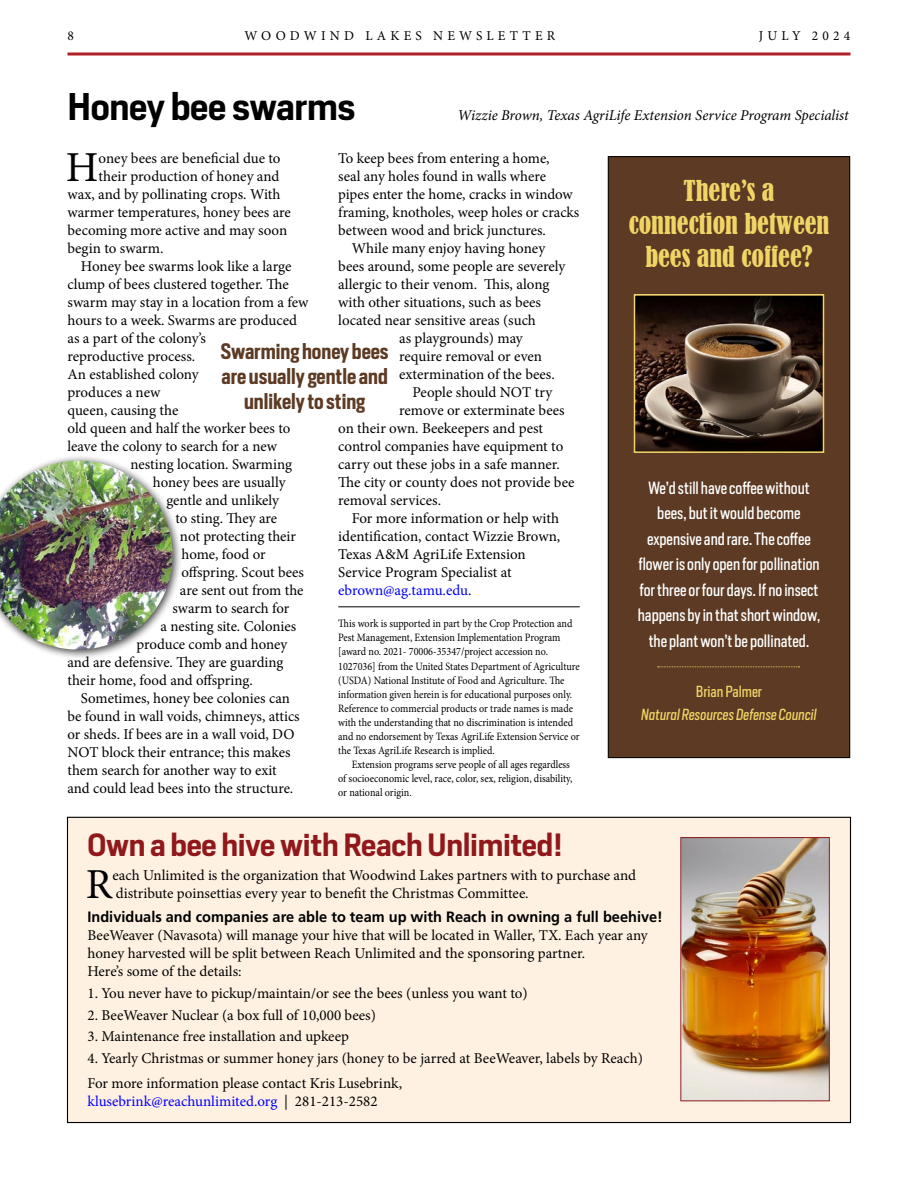
<style>
.page{position:relative;width:918px;height:1188px;background:#fff}
.page>*{position:absolute;margin:0;border:0;box-sizing:border-box;transform-origin:0 0}
.t1{font:42.75px "Minion Pro";color:#000}
.t2{font:600 36px "Heron Sans";letter-spacing:-.01em;color:#000}
.t3{font:600 30px "Heron Sans";letter-spacing:-.01em;color:#90181b}
.t4{font:condensed 27px/33px "Bernard";color:#f1d466;text-align:center}
.t5{font:600 21px/25.2px "Heron Sans Cond";color:#5c3a23;text-align:center}
.t6{font:16.5px/25.5px "Heron Sans Cond";color:#fff;text-align:center}
.t7{font:15px/18px "Minion Pro";color:#000}
.t8{font:700 15px "Frutiger LT Std";color:#000}
.t9{font:15px "Minion Pro";color:#00f}
.t10{font:italic 15px "Minion Pro";letter-spacing:-.005em;color:#000}
.t11{font:italic 15px "Heron Sans Cond";color:#f1d466}
.t12{font:15px "Heron Sans Cond";color:#f1d466}
.t13{font:13.5px "Minion Pro";letter-spacing:.31em;color:#000}
.t14{font:11.25px/14.1px "Minion Pro";color:#000;scale:.9 1}
.s1{color:#000}
</style>
<div class="page">
<svg style="left:68px;top:52px;width:782px;height:4px;background:#c35659"></svg>
<hr style="left:338px;top:607px;width:242px;height:1px;background:#000">
<div style="left:608px;top:157px;width:242px;height:601px;background:#5c3a23"></div>
<div style="left:608px;top:156px;width:242px;height:602px;border:1px solid #000"></div>
<img style="left:637px;top:297px;width:184px;height:153px">
<div style="left:634px;top:294px;width:190px;height:159px;border:2px solid #f1d466"></div>
<div style="left:0;top:454px;width:183px;height:205px;background:#000;opacity:.75"></div>
<img style="left:0;top:461px;width:173px;height:189px">
<div style="left:68px;top:817px;width:782px;height:306px;background:#fff1e2"></div>
<img style="left:682px;top:839px;width:146px;height:260px">
<div style="left:680px;top:837px;width:150px;height:264px;border:1px solid #90181b"></div>
<svg style="left:658px;top:666px;width:142px;height:1px"></svg>
<p class="t13" style="left:68px;top:26px;width:8px">8</p>
<p class="t13" style="left:244px;top:26px;width:312px">WOODWIND LAKES NEWSLETTER</p>
<p class="t13" style="left:759px;top:26px;width:93px">JULY 2024</p>
<h2 class="t2" style="left:68px;top:84px;width:289px">Honey bee swarms</h2>
<p class="t10" style="left:458px;top:105px;width:393px">Wizzie Brown, Texas AgriLife Extension Service Program Specialist</p>
<h1 class="t1" style="left:66px;top:139px;width:34px">H</h1>
<p class="t7" style="left:99px;top:149px;width:184px">oney bees are beneficial due to</p>
<p class="t7" style="left:338px;top:149px;width:213px">To keep bees from entering a home,</p>
<p class="t7" style="left:338px;top:167px;width:209px">seal any holes found in walls where</p>
<p class="t7" style="left:338px;top:185px;width:236px">pipes enter the home, cracks in window</p>
<p class="t7" style="left:338px;top:203px;width:243px">framing, knotholes, weep holes or cracks</p>
<p class="t7" style="left:338px;top:221px;width:209px">between wood and brick junctures.</p>
<p class="t7" style="left:352px;top:239px;width:195px">While many enjoy having honey</p>
<p class="t7" style="left:338px;top:257px;width:229px">bees around, some people are severely</p>
<p class="t7" style="left:338px;top:275px;width:213px">allergic to their venom. This, along</p>
<p class="t7" style="left:338px;top:293px;width:204px">with other situations, such as bees</p>
<p class="t7" style="left:338px;top:311px;width:199px">located near sensitive areas (such</p>
<p class="t7" style="left:399px;top:329px;width:125px">as playgrounds) may</p>
<p class="t7" style="left:399px;top:347px;width:144px">require removal or even</p>
<p class="t7" style="left:399px;top:365px;width:157px">extermination of the bees.</p>
<p class="t7" style="left:413px;top:383px;width:141px">People should NOT try</p>
<p class="t7" style="left:399px;top:401px;width:167px">remove or exterminate bees</p>
<p class="t7" style="left:338px;top:419px;width:206px">on their own. Beekeepers and pest</p>
<p class="t7" style="left:338px;top:437px;width:227px">control companies have equipment to</p>
<p class="t7" style="left:338px;top:455px;width:223px">carry out these jobs in a safe manner.</p>
<p class="t7" style="left:338px;top:473px;width:238px">The city or county does not provide bee</p>
<p class="t7" style="left:338px;top:491px;width:104px">removal services.</p>
<p class="t7" style="left:352px;top:509px;width:209px">For more information or help with</p>
<p class="t7" style="left:338px;top:527px;width:224px">identification, contact Wizzie Brown,</p>
<p class="t7" style="left:338px;top:545px;width:189px">Texas A&amp;M AgriLife Extension</p>
<p class="t7" style="left:338px;top:563px;width:175px">Service Program Specialist at</p>
<p class="t9" style="left:338px;top:580px;width:135px">ebrown@ag.tamu.edu<span class="s1">.</span></p>
<p class="t14" style="left:338px;top:617px;width:270px">This work is supported in part by the Crop Protection and Pest Management, Extension Implementation Program [award no. 2021- 70006-35347/project accession no.<br>1027036] from the United States Department of Agriculture (USDA) National Institute of Food and Agriculture. The information given herein is for educational purposes only.<br>Reference to commercial products or trade names is made with the understanding that no discrimination is intended and no endorsement by Texas AgriLife Extension Service or the Texas AgriLife Research is implied.</p>
<p class="t14" style="left:338px;top:758px;width:262px;text-indent:13px">Extension programs serve people of all ages regardless of socioeconomic level, race, color, sex, religion, disability, or national origin.</p>
<p class="t7" style="left:99px;top:167px;width:182px">their production of honey and</p>
<p class="t7" style="left:67px;top:185px;width:215px">wax, and by pollinating crops. With</p>
<p class="t7" style="left:67px;top:203px;width:225px">warmer temperatures, honey bees are</p>
<p class="t7" style="left:67px;top:221px;width:221px">becoming more active and may soon</p>
<p class="t7" style="left:67px;top:239px;width:97px">begin to swarm.</p>
<p class="t7" style="left:81px;top:257px;width:212px">Honey bee swarms look like a large</p>
<p class="t7" style="left:67px;top:275px;width:223px">clump of bees clustered together. The</p>
<p class="t7" style="left:67px;top:293px;width:242px">swarm may stay in a location from a few</p>
<p class="t7" style="left:67px;top:311px;width:231px">hours to a week. Swarms are produced</p>
<p class="t7" style="left:67px;top:329px;width:140px">as a part of the colony’s</p>
<p class="t7" style="left:67px;top:347px;width:129px">reproductive process.</p>
<p class="t7" style="left:67px;top:365px;width:133px">An established colony</p>
<p class="t7" style="left:67px;top:383px;width:95px">produces a new</p>
<p class="t7" style="left:67px;top:401px;width:112px">queen, causing the</p>
<p class="t7" style="left:67px;top:419px;width:224px">old queen and half the worker bees to</p>
<p class="t7" style="left:68px;top:437px;width:211px">leave the colony to search for a new</p>
<p class="t7" style="left:130px;top:455px;width:163px">nesting location. Swarming</p>
<p class="t7" style="left:153px;top:473px;width:134px">honey bees are usually</p>
<p class="t7" style="left:166px;top:491px;width:114px">gentle and unlikely</p>
<p class="t7" style="left:175px;top:509px;width:103px">to sting. They are</p>
<p class="t7" style="left:180px;top:527px;width:118px">not protecting their</p>
<p class="t7" style="left:181px;top:545px;width:86px">home, food or</p>
<p class="t7" style="left:181px;top:563px;width:124px">offspring. Scout bees</p>
<p class="t7" style="left:180px;top:581px;width:125px">are sent out from the</p>
<p class="t7" style="left:172px;top:599px;width:118px">swarm to search for</p>
<p class="t7" style="left:160px;top:617px;width:137px">a nesting site. Colonies</p>
<p class="t7" style="left:136px;top:635px;width:152px">produce comb and honey</p>
<p class="t7" style="left:68px;top:653px;width:218px">and are defensive. They are guarding</p>
<p class="t7" style="left:68px;top:671px;width:187px">their home, food and offspring.</p>
<p class="t7" style="left:81px;top:689px;width:210px">Sometimes, honey bee colonies can</p>
<p class="t7" style="left:68px;top:707px;width:234px">be found in wall voids, chimneys, attics</p>
<p class="t7" style="left:68px;top:725px;width:229px">or sheds. If bees are in a wall void, DO</p>
<p class="t7" style="left:68px;top:743px;width:225px">NOT block their entrance; this makes</p>
<p class="t7" style="left:68px;top:761px;width:211px">them search for another way to exit</p>
<p class="t7" style="left:68px;top:779px;width:227px">and could lead bees into the structure.</p>
<h3 class="t5" style="left:221px;top:338px;width:169px">Swarming honey bees are usually gentle and unlikely to sting</h3>
<h3 class="t4" style="left:629px;top:175px;width:202px">There’s a connection between bees and coffee?</h3>
<p class="t6" style="left:638px;top:475px;width:184px">We’d still have coffee without bees, but it would become expensive and rare. The coffee flower is only open for pollination for three or four days. If no insect happens by in that short window, the plant won’t be pollinated.</p>
<p class="t12" style="left:696px;top:682px;width:68px">Brian Palmer</p>
<p class="t11" style="left:641px;top:705px;width:177px">Natural Resources Defense Council</p>
<h3 class="t3" style="left:87px;top:826px;width:477px">Own a bee hive with Reach Unlimited!</h3>
<h1 class="t1" style="left:86px;top:855px;width:28px">R</h1>
<p class="t7" style="left:112px;top:866px;width:525px">each Unlimited is the organization that Woodwind Lakes partners with to purchase and distribute poinsettias every year to benefit the Christmas Committee.</p>
<p class="t8" style="left:87px;top:908px;width:577px">Individuals and companies are able to team up with Reach in owning a full beehive!</p>
<p class="t7" style="left:87px;top:927px;width:562px">BeeWeaver (Navasota) will manage your hive that will be located in Waller, TX. Each year any honey harvested will be split between Reach Unlimited and the sponsoring partner.<br>Here’s some of the details:</p>
<p class="t7" style="left:87px;top:984px;width:442px">1. You never have to pickup/maintain/or see the bees (unless you want to)</p>
<p class="t7" style="left:87px;top:1006px;width:290px">2. BeeWeaver Nuclear (a box full of 10,000 bees)</p>
<p class="t7" style="left:87px;top:1027px;width:263px">3. Maintenance free installation and upkeep</p>
<p class="t7" style="left:87px;top:1045px;width:557px;line-height:25px">4. Yearly Christmas or summer honey jars (honey to be jarred at BeeWeaver, labels by Reach)<br>For more information please contact Kris Lusebrink,</p>
<p class="t9" style="left:87px;top:1091px;width:292px">klusebrink@reachunlimited.org <span class="s1">| 281-213-2582</span></p>
</div>
